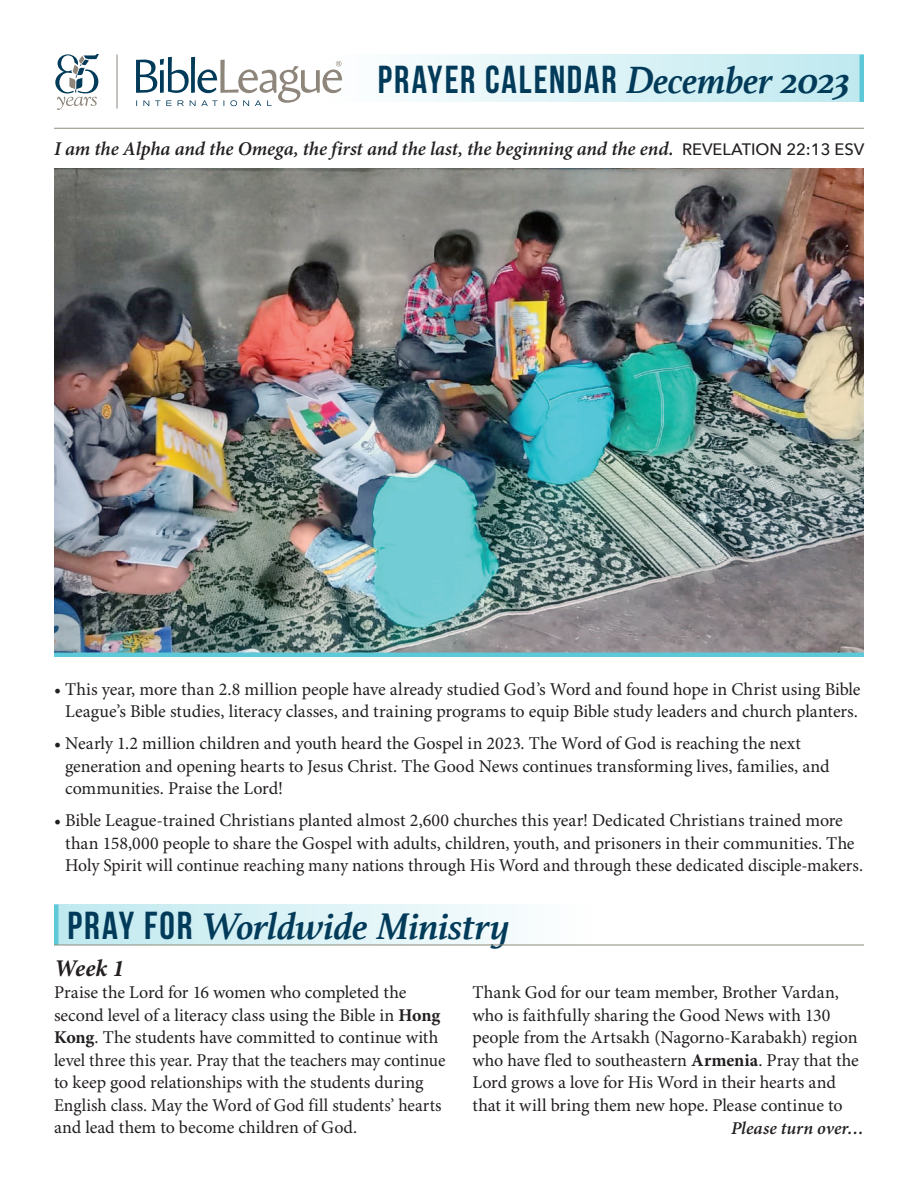
<style>
.page{position:relative;width:918px;height:1188px;background:#fff}
.page>*{position:absolute;margin:0;border:0;box-sizing:border-box;transform-origin:0 0}
.PC_NEW_TITLES{font:700 39px "Bebas Neue";letter-spacing:.05em;color:#023b5a}
.PC_NEW_TITLES-2{font:italic 700 39px "Athelas";letter-spacing:-.01em;color:#023b5a}
.PC_WEEK{font:italic 700 24px "Minion Pro";color:#231f20}
.PC_VERSE{font:italic 600 19.5px "Minion Pro";letter-spacing:-.005em;color:#231f20}
.PC_INFO___PRAYERS{font:18px/22.5px "Minion Pro";color:#231f20}
.PC_PG_TURN{font:italic 600 18px "Minion Pro";letter-spacing:.005em;color:#231f20}
.s1{font-family:"Athelas";font-style:italic}
.s2{font-family:"Avenir Next";font-weight:500;font-style:normal;font-size:16.5px}
.s3{font-family:"Bebas Neue";font-style:normal}
.s4{font-weight:700}
</style>
<div class="page">
<div style="left:324px;top:55px;width:540px;height:47px;background:linear-gradient(to right,#fefefe,#bee9ef)"></div>
<div style="left:54px;top:904px;width:540px;height:41px;background:linear-gradient(to right,#bde9ef,#fffffe)"></div>
<hr style="left:54px;top:128px;width:810px;height:1px;background:#8d8b7c">
<img style="left:54px;top:169px;width:810px;height:484px">
<hr style="left:117px;top:55px;width:1px;height:54px;background:#8e857b">
<svg style="left:55px;top:54px;width:44px;height:56px"></svg>
<svg style="left:136px;top:57px;width:206px;height:49px"></svg>
<hr style="left:54px;top:653px;width:810px;height:4px;background:#5cc8d8">
<div style="left:859px;top:55px;width:5px;height:47px;background:#5cc8d8"></div>
<hr style="left:54px;top:904px;width:4px;height:41px;background:#5cc8d8">
<hr style="left:54px;top:945px;width:810px;height:1px;background:#8d8b7c">
<p class="PC_NEW_TITLES" style="left:378px;top:58px;width:474px">PRAYER CALENDAR <span class="s1">December 2023</span></p>
<p class="PC_VERSE" style="left:54px;top:135px;width:812px">I am the Alpha and the Omega, the first and the last, the beginning and the end. <span class="s2">REVELATION 22:13 ESV</span></p>
<p class="PC_INFO___PRAYERS" style="left:54px;top:679px;width:808px;text-align:center">• This year, more than 2.8 million people have already studied God’s Word and found hope in Christ using Bible<br>League’s Bible studies, literacy classes, and training programs to equip Bible study leaders and church planters.</p>
<p class="PC_INFO___PRAYERS" style="left:65px;top:733px;width:766px;text-indent:-11px">• Nearly 1.2 million children and youth heard the Gospel in 2023. The Word of God is reaching the next generation and opening hearts to Jesus Christ. The Good News continues transforming lives, families, and communities. Praise the Lord!</p>
<p class="PC_INFO___PRAYERS" style="left:65px;top:810px;width:799px;text-indent:-11px">• Bible League-trained Christians planted almost 2,600 churches this year! Dedicated Christians trained more than 158,000 people to share the Gospel with adults, children, youth, and prisoners in their communities. The<br>Holy Spirit will continue reaching many nations through His Word and through these dedicated disciple-makers.</p>
<p class="PC_NEW_TITLES-2" style="left:68px;top:895px;width:444px"><span class="s3">PRAY FOR</span> Worldwide Ministry</p>
<p class="PC_WEEK" style="left:54px;top:951px;width:72px">Week 1</p>
<p class="PC_INFO___PRAYERS" style="left:54px;top:982px;width:393px">Praise the Lord for 16 women who completed the second level of a literacy class using the Bible in <span class="s4">Hong Kong</span>. The students have committed to continue with level three this year. Pray that the teachers may continue to keep good relationships with the students during English class. May the Word of God fill students’ hearts and lead them to become children of God.</p>
<p class="PC_INFO___PRAYERS" style="left:472px;top:982px;width:388px">Thank God for our team member, Brother Vardan, who is faithfully sharing the Good News with 130 people from the Artsakh (Nagorno-Karabakh) region who have fled to southeastern <span class="s4">Armenia</span>. Pray that the Lord grows a love for His Word in their hearts and that it will bring them new hope. Please continue to</p>
<p class="PC_PG_TURN" style="left:731px;top:1116px;width:134px">Please turn over…</p>
</div>
